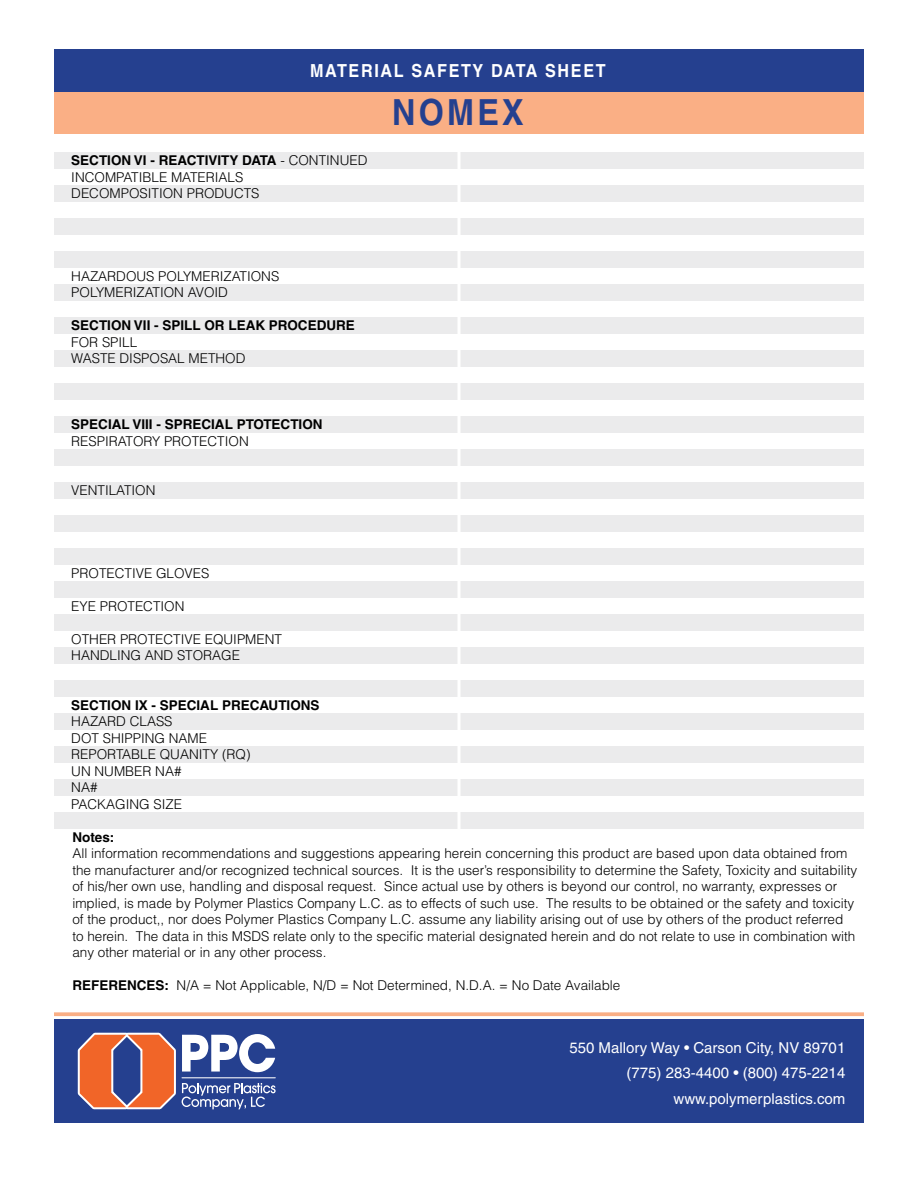
<style>
.page{position:relative;width:918px;height:1188px;background:#fff}
.page>*{position:absolute;margin:0;border:0;box-sizing:border-box;transform-origin:0 0}
.t1{font:700 36px "Helvetica LT";letter-spacing:.1em;color:#25408f;scale:.9 1}
.t2{font:700 18px "Helvetica LT";letter-spacing:.1em;color:#fff;scale:.9 1}
.t3{font:15px/25.5px "Helvetica LT";color:#fff;text-align:right}
.t4{font:300 13.5px/16.5px "Helvetica LT";color:#000}
.t5{font:700 13.5px "Helvetica LT";color:#000}
.s1{font-weight:700}
</style>
<div class="page">
<div style="left:54px;top:91px;width:810px;height:42px;background:#faaf85"></div>
<div style="left:54px;top:152px;width:810px;height:17px;background:#ebebec"></div>
<div style="left:54px;top:449px;width:810px;height:17px;background:#ebebec"></div>
<div style="left:54px;top:812px;width:810px;height:17px;background:#ebebec"></div>
<div style="left:54px;top:285px;width:810px;height:16px;background:#ebebec"></div>
<div style="left:54px;top:582px;width:810px;height:16px;background:#ebebec"></div>
<div style="left:54px;top:218px;width:810px;height:17px;background:#ebebec"></div>
<div style="left:54px;top:515px;width:810px;height:17px;background:#ebebec"></div>
<div style="left:54px;top:351px;width:810px;height:16px;background:#ebebec"></div>
<div style="left:54px;top:647px;width:810px;height:17px;background:#ebebec"></div>
<div style="left:54px;top:185px;width:810px;height:17px;background:#ebebec"></div>
<div style="left:54px;top:482px;width:810px;height:17px;background:#ebebec"></div>
<div style="left:54px;top:318px;width:810px;height:16px;background:#ebebec"></div>
<div style="left:54px;top:615px;width:810px;height:16px;background:#ebebec"></div>
<div style="left:54px;top:251px;width:810px;height:17px;background:#ebebec"></div>
<div style="left:54px;top:548px;width:810px;height:17px;background:#ebebec"></div>
<div style="left:54px;top:383px;width:810px;height:17px;background:#ebebec"></div>
<div style="left:54px;top:746px;width:810px;height:17px;background:#ebebec"></div>
<div style="left:54px;top:680px;width:810px;height:16px;background:#ebebec"></div>
<div style="left:54px;top:416px;width:810px;height:17px;background:#ebebec"></div>
<div style="left:54px;top:779px;width:810px;height:17px;background:#ebebec"></div>
<div style="left:54px;top:713px;width:810px;height:17px;background:#ebebec"></div>
<div style="left:54px;top:49px;width:810px;height:42px;background:#25408f"></div>
<div style="left:54px;top:1019px;width:810px;height:104px;background:#25408f"></div>
<hr style="left:458px;top:148px;width:2px;height:686px;background:#fff">
<svg style="left:54px;top:1012px;width:810px;height:4px;fill:#faaf85"></svg>
<svg style="left:77px;top:1032px;width:199px;height:78px"></svg>
<h2 class="t2" style="left:310px;top:60px;width:229px">MATERIAL SAFETY DATA</h2>
<h2 class="t2" style="left:545px;top:60px;width:42px">SHEET</h2>
<h1 class="t1" style="left:392px;top:90px;width:148px">NOMEX</h1>
<p class="t4" style="left:71px;top:152px;width:298px"><span class="s1">SECTION VI - REACTIVITY DATA</span> - CONTINUED<br>INCOMPATIBLE MATERIALS<br>DECOMPOSITION PRODUCTS</p>
<p class="t4" style="left:71px;top:267px;width:210px">HAZARDOUS POLYMERIZATIONS<br>POLYMERIZATION AVOID</p>
<p class="t5" style="left:71px;top:317px;width:285px">SECTION VII - SPILL OR LEAK PROCEDURE</p>
<p class="t4" style="left:71px;top:333px;width:176px">FOR SPILL<br>WASTE DISPOSAL METHOD</p>
<p class="t5" style="left:71px;top:416px;width:253px">SPECIAL VIII - SPRECIAL PTOTECTION</p>
<p class="t4" style="left:71px;top:432px;width:179px">RESPIRATORY PROTECTION</p>
<p class="t4" style="left:71px;top:482px;width:86px">VENTILATION</p>
<p class="t4" style="left:71px;top:564px;width:140px">PROTECTIVE GLOVES</p>
<p class="t4" style="left:71px;top:597px;width:115px">EYE PROTECTION</p>
<p class="t4" style="left:71px;top:630px;width:212px">OTHER PROTECTIVE EQUIPMENT<br>HANDLING AND STORAGE</p>
<p class="t5" style="left:71px;top:697px;width:250px">SECTION IX - SPECIAL PRECAUTIONS</p>
<p class="t4" style="left:71px;top:713px;width:181px">HAZARD CLASS<br>DOT SHIPPING NAME<br>REPORTABLE QUANITY (RQ)<br>UN NUMBER NA#<br>NA#<br>PACKAGING SIZE</p>
<p class="t5" style="left:72px;top:829px;width:43px">NOTES:</p>
<p class="t4" style="left:72px;top:845px;width:786px">All information recommendations and suggestions appearing herein concerning this product are based upon data obtained from the manufacturer and/or recognized technical sources. It is the user’s responsibility to determine the Safety, Toxicity and suitability of his/her own use, handling and disposal request. Since actual use by others is beyond our control, no warranty, expresses or implied, is made by Polymer Plastics Company L.C. as to effects of such use. The results to be obtained or the safety and toxicity of the product,, nor does Polymer Plastics Company L.C. assume any liability arising out of use by others of the product referred to herein. The data in this MSDS relate only to the specific material designated herein and do not relate to use in combination with any other material or in any other process.</p>
<p class="t4" style="left:72px;top:977px;width:550px"><span class="s1">REFERENCES:</span> N/A = Not Applicable, N/D = Not Determined, N.D.A. = No Date Available</p>
<p class="t3" style="left:569px;top:1034px;width:277px">550 Mallory Way • Carson City, NV 89701 (775) 283-4400 • (800) 475-2214 www.polymerplastics.com</p>
</div>
